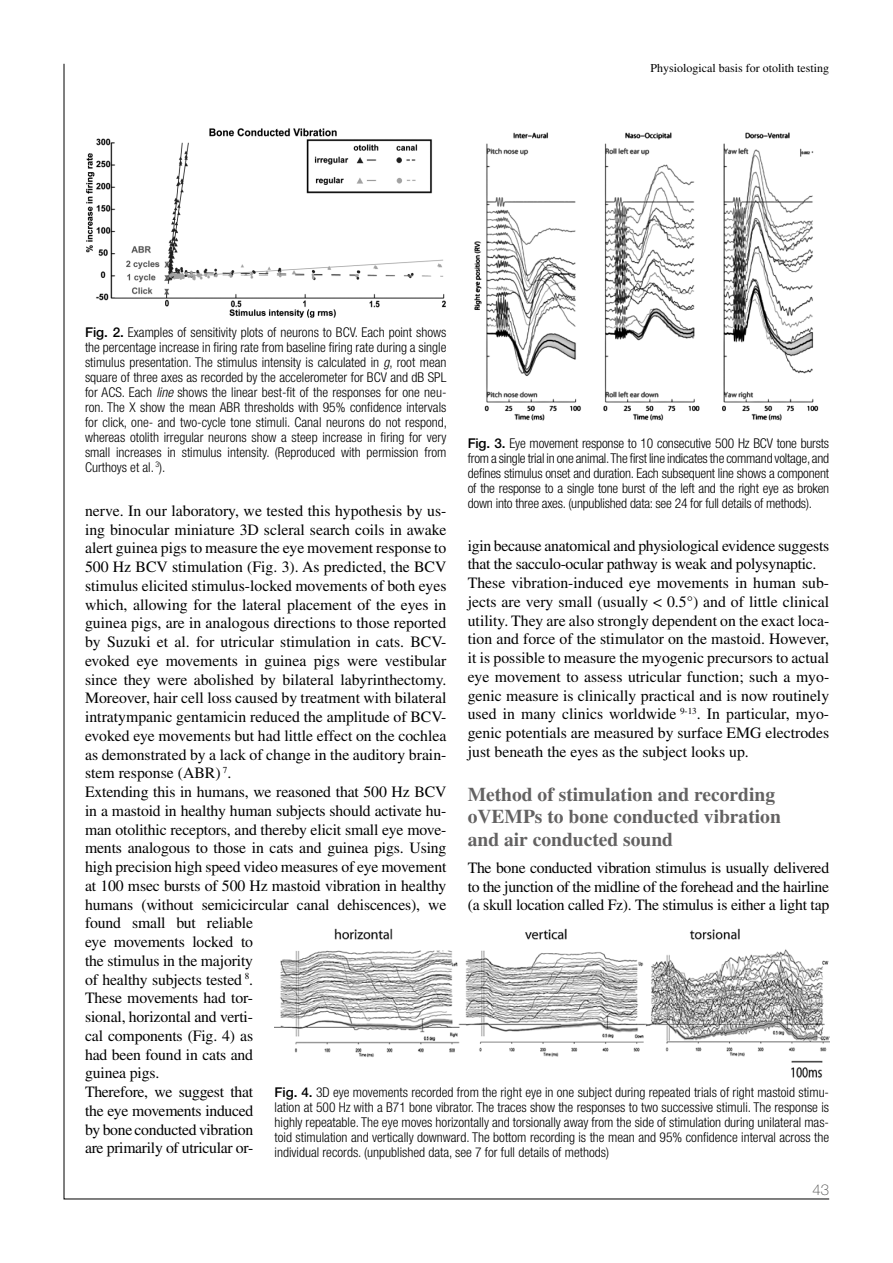
<style>
.page{position:relative;width:893px;height:1263px;background:#fff}
.page>*{position:absolute;margin:0;border:0;box-sizing:border-box;transform-origin:0 0}
.t1{font:700 19.5px/22.5px "Times LT Std";color:#636262}
.t2{font:15.75px/18.8px "Times LT Std";color:#000}
.t3{font:100 15px "Helvetica Neue LT Std";color:#484847}
.t4{font:300 condensed 13.5px/15px "Helvetica Neue LT Std";color:#000;text-align:justify}
.t5{font:12px "Times LT Std";color:#000}
.s1{font-weight:500;font-stretch:normal}
.s2{font-style:italic}
</style>
<div class="page">
<img style="left:86px;top:128px;width:360px;height:190px">
<img style="left:474px;top:132px;width:345px;height:289px">
<img style="left:274px;top:928px;width:555px;height:150px">
<p class="t5" style="left:651px;top:61px;width:180px">Physiological basis for otolith testing</p>
<p class="t4" style="left:85px;top:324px;width:363px"><span class="s1">Fig. 2.</span> Examples of sensitivity plots of neurons to BCV. Each point shows the percentage increase in firing rate from baseline firing rate during a single stimulus presentation. The stimulus intensity is calculated in <span class="s2">g</span>, root mean square of three axes as recorded by the accelerometer for BCV and dB SPL for ACS. Each <span class="s2">line</span> shows the linear best-fit of the responses for one neu&shy;ron. The X show the mean ABR thresholds with 95% confidence intervals for click, one- and two-cycle tone stimuli. Canal neurons do not respond, whereas otolith irregular neurons show a steep increase in firing for very small increases in stimulus intensity. (Reproduced with permission from Curthoys et al. <sup>3</sup>).</p>
<p class="t4" style="left:468px;top:435px;width:363px"><span class="s1">Fig. 3.</span> Eye movement response to 10 consecutive 500 Hz BCV tone bursts from a single trial in one animal. The first line indicates the command voltage, and defines stimulus onset and duration. Each subsequent line shows a component of the response to a single tone burst of the left and the right eye as broken down into three axes. (unpublished data: see 24 for full details of methods).</p>
<p class="t2" style="left:85px;top:501px;width:363px">nerve. In our laboratory, we tested this hypothesis by us&shy;ing binocular miniature 3D scleral search coils in awake alert guinea pigs to measure the eye movement response to 500 Hz BCV stimulation (Fig. 3). As predicted, the BCV stimulus elicited stimulus-locked movements of both eyes which, allowing for the lateral placement of the eyes in guinea pigs, are in analogous directions to those reported by Suzuki et al. for utricular stimulation in cats. BCV&shy;evoked eye movements in guinea pigs were vestibular since they were abolished by bilateral labyrinthectomy.<br>Moreover, hair cell loss caused by treatment with bilateral intratympanic gentamicin reduced the amplitude of BCV&shy;evoked eye movements but had little effect on the cochlea as demonstrated by a lack of change in the auditory brain&shy;stem response (ABR) <sup>7</sup>.<br>Extending this in humans, we reasoned that 500 Hz BCV in a mastoid in healthy human subjects should activate hu&shy;man otolithic receptors, and thereby elicit small eye move&shy;ments analogous to those in cats and guinea pigs. Using high precision high speed video measures of eye movement at 100 msec bursts of 500 Hz mastoid vibration in healthy humans (without semicicircular canal dehiscences), we found small but reliable<br>eye movements locked to<br>the stimulus in the majority<br>of healthy subjects tested <sup>8</sup>.<br>These movements had tor-<br>sional, horizontal and verti-<br>cal components (Fig. 4) as<br>had been found in cats and<br>guinea pigs.<br>Therefore, we suggest that<br>the eye movements induced<br>by bone conducted vibration<br>are primarily of utricular or-</p>
<p class="t2" style="left:468px;top:536px;width:363px">igin because anatomical and physiological evidence suggests that the sacculo-ocular pathway is weak and polysynaptic.<br>These vibration-induced eye movements in human sub&shy;jects are very small (usually &lt; 0.5°) and of little clinical utility. They are also strongly dependent on the exact loca&shy;tion and force of the stimulator on the mastoid. However, it is possible to measure the myogenic precursors to actual eye movement to assess utricular function; such a myo&shy;genic measure is clinically practical and is now routinely used in many clinics worldwide <sup>9-13</sup>. In particular, myo&shy;genic potentials are measured by surface EMG electrodes just beneath the eyes as the subject looks up.</p>
<p class="t1" style="left:468px;top:782px;width:315px">Method of stimulation and recording oVEMPs to bone conducted vibration and air conducted sound</p>
<p class="t2" style="left:468px;top:858px;width:363px;text-align:justify">The bone conducted vibration stimulus is usually delivered to the junction of the midline of the forehead and the hairline (a skull location called Fz). The stimulus is either a light tap</p>
<p class="t4" style="left:275px;top:1084px;width:556px"><span class="s1">Fig. 4.</span> 3D eye movements recorded from the right eye in one subject during repeated trials of right mastoid stimu&shy;lation at 500 Hz with a B71 bone vibrator. The traces show the responses to two successive stimuli. The response is highly repeatable. The eye moves horizontally and torsionally away from the side of stimulation during unilateral mas&shy;toid stimulation and vertically downward. The bottom recording is the mean and 95% confidence interval across the individual records. (unpublished data, see 7 for full details of methods)</p>
<p class="t3" style="left:812px;top:1181px;width:18px">43</p>
</div>
